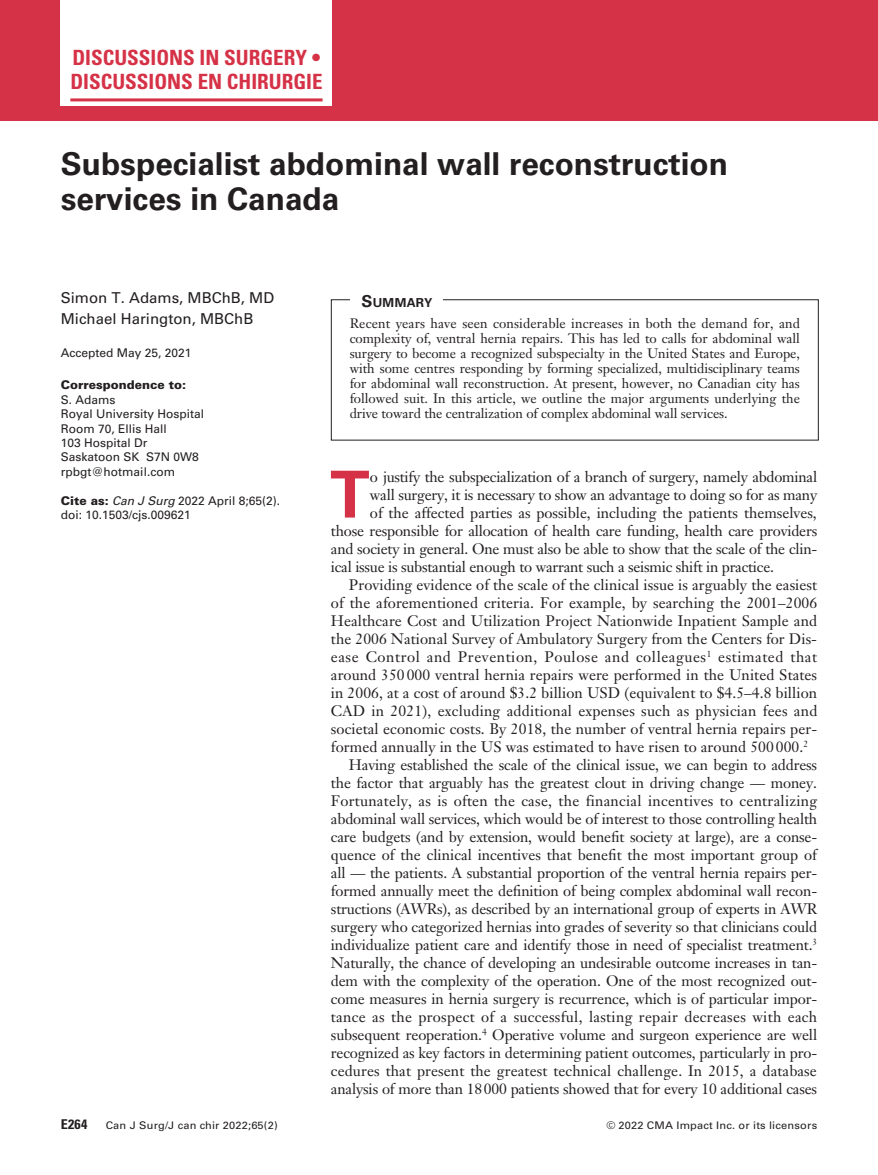
<style>
.page{position:relative;width:878px;height:1175px;background:#fff}
.page>*{position:absolute;margin:0;border:0;box-sizing:border-box;transform-origin:0 0}
.t1{font:700 64.8px "Univers LT Std";color:#d63247}
.t2{font:700 31.5px/34.5px "Univers LT Std";color:#231f20}
.t3{font:700 condensed 21px/24px "Univers LT Std";color:#d63247}
.t4{font:15px "Janson Text LT Std";letter-spacing:-.01em;color:#231f20}
.t5{font:15px "Janson Text LT Std";letter-spacing:.015em;color:#231f20}
.t6{font:15px "Janson Text LT Std";letter-spacing:.02em;color:#231f20}
.t7{font:15px "Janson Text LT Std";letter-spacing:.035em;color:#231f20}
.t8{font:15px/21px "Univers LT Std";color:#231f20}
.t9{font:13.5px/15px "Janson Text LT Std";letter-spacing:-.005em;color:#231f20;text-align:justify}
.t10{font:700 condensed 13.5px "Univers LT Std";color:#231f20;scale:1.05 1}
.t11{font:700 12.3px "Univers LT Std";letter-spacing:.025em;color:#231f20}
.t12{font:12px/14.4px "Univers LT Std";color:#231f20}
.t13{font:900 12px "Univers LT Std";color:#231f20}
.t14{font:10.5px "Univers LT Std";letter-spacing:.015em;color:#231f20;scale:1.05 1}
.s1{font-weight:900}
.s2{font-style:italic}
.s3{font-size:16.5px}
</style>
<div class="page">
<div style="left:0;top:0;width:877px;height:120px;background:#d63247"></div>
<div style="left:331px;top:299px;width:487px;height:141px;border:1px solid #231f20"></div>
<div style="left:351px;top:292px;width:92px;height:17px;background:#fff"></div>
<div style="left:61px;top:0;width:271px;height:106px;background:#fff"></div>
<hr style="left:70px;top:98px;width:252px;height:3px;background:#d63247">
<h3 class="t3" style="left:70px;top:46px;width:254px">DISCUSSIONS IN SURGERY •<br>DISCUSSIONS EN CHIRURGIE</h3>
<h2 class="t2" style="left:61px;top:147px;width:668px">Subspecialist abdominal wall reconstruction services in Canada</h2>
<p class="t8" style="left:61px;top:288px;width:215px">Simon T. Adams, MBChB, MD<br>Michael Harington, MBChB</p>
<p class="t12" style="left:61px;top:345px;width:132px">Accepted May 25, 2021</p>
<p class="t13" style="left:61px;top:377px;width:127px">Correspondence to:</p>
<p class="t12" style="left:61px;top:392px;width:145px">S. Adams<br>Royal University Hospital<br>Room 70, Ellis Hall<br>103 Hospital Dr<br>Saskatoon SK S7N 0W8 rpbgt@hotmail.com</p>
<p class="t12" style="left:61px;top:493px;width:221px"><span class="s1">Cite as:</span> <span class="s2">Can J Surg</span> 2022 April 8;65(2). doi: 10.1503/cjs.009621</p>
<p class="t11" style="left:361px;top:295px;width:72px"><span class="s3">S</span>UMMARY</p>
<p class="t9" style="left:350px;top:316px;width:452px">Recent years have seen considerable increases in both the demand for, and complexity of, ventral hernia repairs. This has led to calls for abdominal wall surgery to become a recognized subspecialty in the United States and Europe, with some centres responding by forming specialized, multidisciplinary teams for abdominal wall reconstruction. At present, however, no Canadian city has followed suit. In this article, we outline the major arguments underlying the drive toward the centralization of complex abdominal wall services.</p>
<h1 class="t1" style="left:330px;top:457px;width:41px">T</h1>
<p class="t4" style="left:370px;top:467px;width:449px">o justify the subspecialization of a branch of surgery, namely abdominal</p>
<p class="t4" style="left:370px;top:485px;width:449px">wall surgery, it is necessary to show an advantage to doing so for as many</p>
<p class="t4" style="left:370px;top:503px;width:448px">of the affected parties as possible, including the patients themselves,</p>
<p class="t4" style="left:331px;top:521px;width:488px">those responsible for allocation of health care funding, health care providers</p>
<p class="t4" style="left:331px;top:539px;width:488px">and society in general. One must also be able to show that the scale of the clin-</p>
<p class="t4" style="left:331px;top:557px;width:444px">ical issue is substantial enough to warrant such a seismic shift in practice.</p>
<p class="t4" style="left:349px;top:575px;width:470px">Providing evidence of the scale of the clinical issue is arguably the easiest</p>
<p class="t4" style="left:331px;top:593px;width:488px">of the aforementioned criteria. For example, by searching the 2001–2006</p>
<p class="t4" style="left:331px;top:611px;width:487px">Healthcare Cost and Utilization Project Nationwide Inpatient Sample and</p>
<p class="t4" style="left:331px;top:629px;width:487px">the 2006 National Survey of Ambulatory Surgery from the Centers for Dis-</p>
<p class="t7" style="left:331px;top:647px;width:487px">ease Control and Prevention, Poulose and colleagues<sup>1</sup> estimated that</p>
<p class="t4" style="left:331px;top:665px;width:487px">around 350 000 ventral hernia repairs were performed in the United States</p>
<p class="t4" style="left:331px;top:683px;width:487px">in 2006, at a cost of around $3.2 billion USD (equivalent to $4.5–4.8 billion</p>
<p class="t5" style="left:331px;top:701px;width:488px">CAD in 2021), excluding additional expenses such as physician fees and</p>
<p class="t4" style="left:331px;top:719px;width:487px">societal economic costs. By 2018, the number of ventral hernia repairs per-</p>
<p class="t4" style="left:331px;top:737px;width:478px">formed annually in the US was estimated to have risen to around 500 000.<sup>2</sup></p>
<p class="t4" style="left:349px;top:755px;width:469px">Having established the scale of the clinical issue, we can begin to address</p>
<p class="t4" style="left:331px;top:773px;width:487px">the factor that arguably has the greatest clout in driving change — money.</p>
<p class="t5" style="left:331px;top:791px;width:488px">Fortunately, as is often the case, the financial incentives to centralizing</p>
<p class="t4" style="left:331px;top:809px;width:488px">abdominal wall services, which would be of interest to those controlling health</p>
<p class="t4" style="left:331px;top:827px;width:488px">care budgets (and by extension, would benefit society at large), are a conse-</p>
<p class="t4" style="left:331px;top:845px;width:487px">quence of the clinical incentives that benefit the most important group of</p>
<p class="t4" style="left:331px;top:863px;width:488px">all — the patients. A substantial proportion of the ventral hernia repairs per-</p>
<p class="t4" style="left:331px;top:881px;width:488px">formed annually meet the definition of being complex abdominal wall recon-</p>
<p class="t4" style="left:331px;top:899px;width:488px">structions (AWRs), as described by an international group of experts in AWR</p>
<p class="t4" style="left:331px;top:917px;width:488px">surgery who categorized hernias into grades of severity so that clinicians could</p>
<p class="t4" style="left:331px;top:935px;width:487px">individualize patient care and identify those in need of specialist treatment.<sup>3</sup></p>
<p class="t4" style="left:331px;top:953px;width:488px">Naturally, the chance of developing an undesirable outcome increases in tan-</p>
<p class="t4" style="left:331px;top:971px;width:487px">dem with the complexity of the operation. One of the most recognized out-</p>
<p class="t4" style="left:331px;top:989px;width:487px">come measures in hernia surgery is recurrence, which is of particular impor-</p>
<p class="t6" style="left:331px;top:1007px;width:488px">tance as the prospect of a successful, lasting repair decreases with each</p>
<p class="t4" style="left:331px;top:1025px;width:487px">subsequent reoperation.<sup>4</sup> Operative volume and surgeon experience are well</p>
<p class="t4" style="left:331px;top:1043px;width:488px">recognized as key factors in determining patient outcomes, particularly in pro-</p>
<p class="t4" style="left:331px;top:1061px;width:487px">cedures that present the greatest technical challenge. In 2015, a database</p>
<p class="t4" style="left:331px;top:1079px;width:487px">analysis of more than 18000 patients showed that for every 10 additional cases</p>
<p class="t10" style="left:61px;top:1116px;width:27px">E264</p>
<p class="t14" style="left:106px;top:1119px;width:165px">Can J Surg/J can chir 2022;65(2)</p>
<p class="t14" style="left:606px;top:1119px;width:202px">© 2022 CMA Impact Inc. or its licensors</p>
</div>
